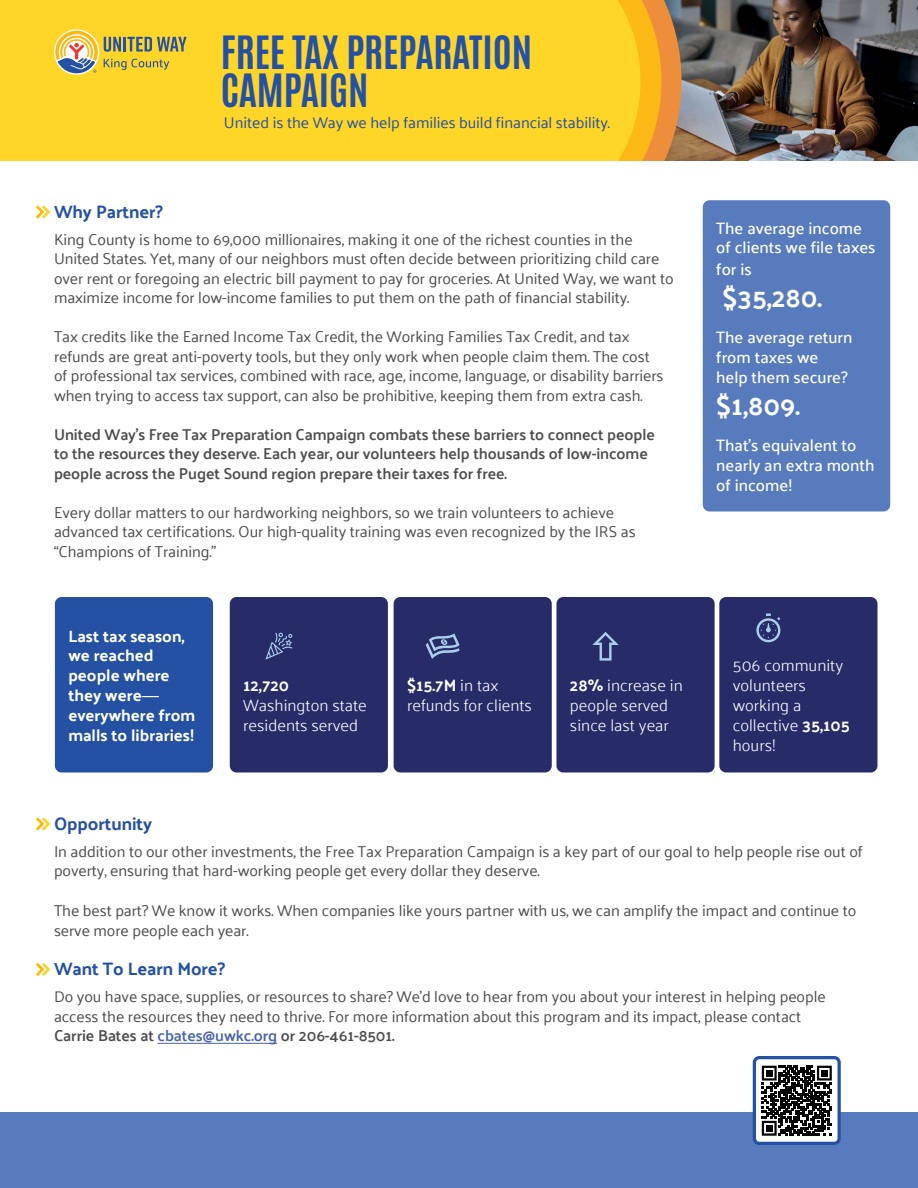
<style>
.page{position:relative;width:918px;height:1188px;background:#fff}
.page>*{position:absolute;margin:0;border:0;box-sizing:border-box;transform-origin:0 0}
.t1{font:700 39px/37.5px "Antonio";color:#2451a3}
.t2{font:700 27px "Palanquin";color:#fff}
.t3{font:700 18px "Palanquin";letter-spacing:-.005em;color:#2451a3}
.t4{font:300 16.5px/19.8px "Palanquin";color:#fff}
.t5{font:500 16.5px/19.8px "Palanquin";color:#fff}
.t6{font:700 16.5px/19.8px "Palanquin";color:#fff}
.t7{font:15.75px/19.5px "Palanquin";letter-spacing:-.005em;color:#4b4c4d}
.t8{font:600 15.75px/19.5px "Palanquin";letter-spacing:-.005em;color:#4b4c4d}
.t9{font:15.75px "Palanquin";letter-spacing:-.005em;color:#2451a3}
.s1{font-family:"Trade Gothic Next LT Pro";font-weight:800}
.s2{font-weight:700}
.s3{font-weight:600}
.s4{font-weight:600;color:#4862ad}
</style>
<div class="page">
<img style="left:681px;top:0;width:237px;height:161px">
<div style="left:0;top:1112px;width:918px;height:76px;background:#587bbe"></div>
<svg style="left:662px;top:0;width:19px;height:161px;background:#cd8647"></svg>
<svg style="left:640px;top:0;width:22px;height:161px;background:#f7aa20"></svg>
<div style="left:0;top:0;width:513px;height:162px;background:#ffd628"></div>
<div style="left:513px;top:0;width:127px;height:161px;background:#ffd628"></div>
<div style="left:0;top:161px;width:918px;height:350px;background:#fff"></div>
<hr style="left:158px;top:1043px;width:119px;height:1px;background:#4862ad">
<div style="left:754px;top:1058px;width:85px;height:85px;background:#fff;border-radius:5px"></div>
<div style="left:753px;top:1056px;width:88px;height:89px;border:3px solid #2451a3;border-radius:5px"></div>
<svg style="left:54px;top:29px;width:45px;height:46px"></svg>
<svg style="left:55px;top:31px;width:43px;height:42px;background:#d2ba86"></svg>
<svg style="left:104px;top:59px;width:65px;height:11px"></svg>
<svg style="left:104px;top:37px;width:17px;height:15px"></svg>
<hr style="left:123px;top:37px;width:3px;height:15px;background:#2451a3">
<svg style="left:127px;top:37px;width:60px;height:15px"></svg>
<div style="left:703px;top:200px;width:187px;height:312px;background:#587bbe;border-radius:7px"></div>
<div style="left:55px;top:597px;width:158px;height:175px;background:#2451a3;border-radius:7px"></div>
<div style="left:230px;top:597px;width:158px;height:175px;background:#272c69;border-radius:7px"></div>
<div style="left:394px;top:597px;width:158px;height:175px;background:#272c69;border-radius:7px"></div>
<div style="left:556px;top:597px;width:159px;height:175px;background:#272c69;border-radius:7px"></div>
<div style="left:719px;top:597px;width:159px;height:175px;background:#272c69;border-radius:7px"></div>
<svg style="left:756px;top:614px;width:24px;height:28px"></svg>
<svg style="left:426px;top:633px;width:34px;height:26px"></svg>
<svg style="left:592px;top:632px;width:27px;height:29px"></svg>
<svg style="left:265px;top:633px;width:27px;height:27px"></svg>
<svg style="left:762px;top:1066px;width:70px;height:70px"></svg>
<svg style="left:36px;top:205px;width:14px;height:14px"></svg>
<svg style="left:36px;top:817px;width:14px;height:14px"></svg>
<svg style="left:36px;top:963px;width:14px;height:13px"></svg>
<p class="t1" style="left:221px;top:34px;width:313px">FREE TAX PREPARATION<br>CAMPAIGN</p>
<p class="t9" style="left:224px;top:114px;width:388px">United is the Way we help families build financial stability.</p>
<p class="t3" style="left:54px;top:201px;width:110px">Why Partner?</p>
<p class="t7" style="left:54px;top:230px;width:621px">King County is home to 69,000 millionaires, making it one of the richest counties in the United States. Yet, many of our neighbors must often decide between prioritizing child care over rent or foregoing an electric bill payment to pay for groceries. At United Way, we want to maximize income for low-income families to put them on the path of financial stability.</p>
<p class="t7" style="left:54px;top:327px;width:611px">Tax credits like the Earned Income Tax Credit, the Working Families Tax Credit, and tax refunds are great anti-poverty tools, but they only work when people claim them. The cost of professional tax services, combined with race, age, income, language, or disability barriers when trying to access tax support, can also be prohibitive, keeping them from extra cash.</p>
<p class="t8" style="left:54px;top:425px;width:602px">United Way’s Free Tax Preparation Campaign combats these barriers to connect people to the resources they deserve. Each year, our volunteers help thousands of low-income people across the Puget Sound region prepare their taxes for free.</p>
<p class="t7" style="left:54px;top:503px;width:583px">Every dollar matters to our hardworking neighbors, so we train volunteers to achieve advanced tax certifications. Our high-quality training was even recognized by the IRS as “Champions of Training.”</p>
<p class="t6" style="left:68px;top:626px;width:128px">Last tax season, we reached people where they were<span class="s1">— </span>everywhere from malls to libraries!</p>
<p class="t4" style="left:243px;top:676px;width:125px"><span class="s2">12,720<br></span>Washington state residents served</p>
<p class="t4" style="left:407px;top:676px;width:126px"><span class="s2">$15.7M</span> in tax refunds for clients</p>
<p class="t4" style="left:570px;top:676px;width:114px"><span class="s2">28%</span> increase in people served since last year</p>
<p class="t5" style="left:716px;top:218px;width:161px">The average income of clients we file taxes</p>
<p class="t5" style="left:716px;top:259px;width:37px">for is</p>
<p class="t2" style="left:723px;top:282px;width:101px">$35,280.</p>
<p class="t5" style="left:716px;top:328px;width:138px">The average return from taxes we help them secure?</p>
<p class="t2" style="left:716px;top:390px;width:85px">$1,809.</p>
<p class="t5" style="left:716px;top:436px;width:160px">That’s equivalent to nearly an extra month of income!</p>
<p class="t4" style="left:733px;top:656px;width:118px">506 community volunteers working a collective <span class="s2">35,105 </span>hours!</p>
<p class="t3" style="left:54px;top:813px;width:100px">Opportunity</p>
<p class="t7" style="left:54px;top:842px;width:810px">In addition to our other investments, the Free Tax Preparation Campaign is a key part of our goal to help people rise out of poverty, ensuring that hard-working people get every dollar they deserve.</p>
<p class="t7" style="left:54px;top:901px;width:804px">The best part? We know it works. When companies like yours partner with us, we can amplify the impact and continue to serve more people each year.</p>
<p class="t3" style="left:54px;top:959px;width:173px">Want To Learn More?</p>
<p class="t7" style="left:54px;top:987px;width:773px">Do you have space, supplies, or resources to share? We’d love to hear from you about your interest in helping people access the resources they need to thrive. For more information about this program and its impact, please contact<br><span class="s3">Carrie Bates at</span> <span class="s4">cbates@uwkc.org</span> <span class="s3">or 206-461-8501.</span></p>
</div>
